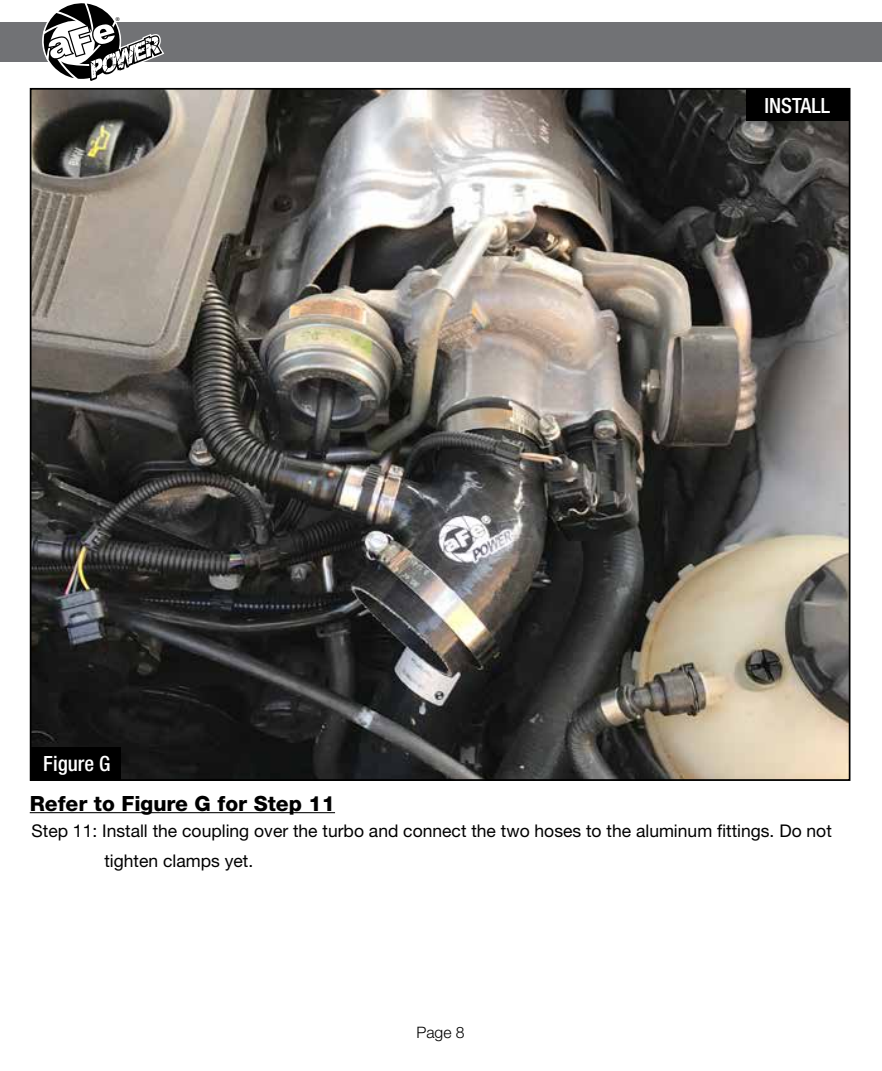
<style>
.page{position:relative;width:882px;height:1071px;background:#fff}
.page>*{position:absolute;margin:0;border:0;box-sizing:border-box;transform-origin:0 0}
.t1{font:800 21px "Helvetica Neue";color:#000}
.t2{font:500 condensed 21px "Helvetica Neue";color:#fff}
.t3{font:17.5px/29.8px "Helvetica Neue";color:#000}
.t4{font:300 15.75px "Helvetica Neue";color:#000}
.t5{font:8.58px "Myriad";color:#000}
</style>
<div class="page">
<div style="left:0;top:23px;width:882px;height:39px;background:#717275"></div>
<svg style="left:43px;top:3px;width:122px;height:78px"></svg>
<hr style="left:30px;top:812px;width:305px;height:1px;background:#000">
<img style="left:33px;top:91px;width:814px;height:687px">
<div style="left:32px;top:747px;width:89px;height:33px;background:#000"></div>
<div style="left:746px;top:88px;width:103px;height:33px;background:#000"></div>
<p class="t5" style="left:115px;top:16px;width:6px">®</p>
<p class="t2" style="left:43px;top:751px;width:69px">Figure G</p>
<p class="t2" style="left:764px;top:93px;width:67px">INSTALL</p>
<p class="t1" style="left:30px;top:791px;width:307px">Refer to Figure G for Step 11</p>
<p class="t3" style="left:104px;top:816px;width:729px;text-indent:-73px">Step 11: Install the coupling over the turbo and connect the two hoses to the aluminum fittings. Do not tighten clamps yet.</p>
<p class="t4" style="left:416px;top:1023px;width:50px">Page 8</p>
</div>
